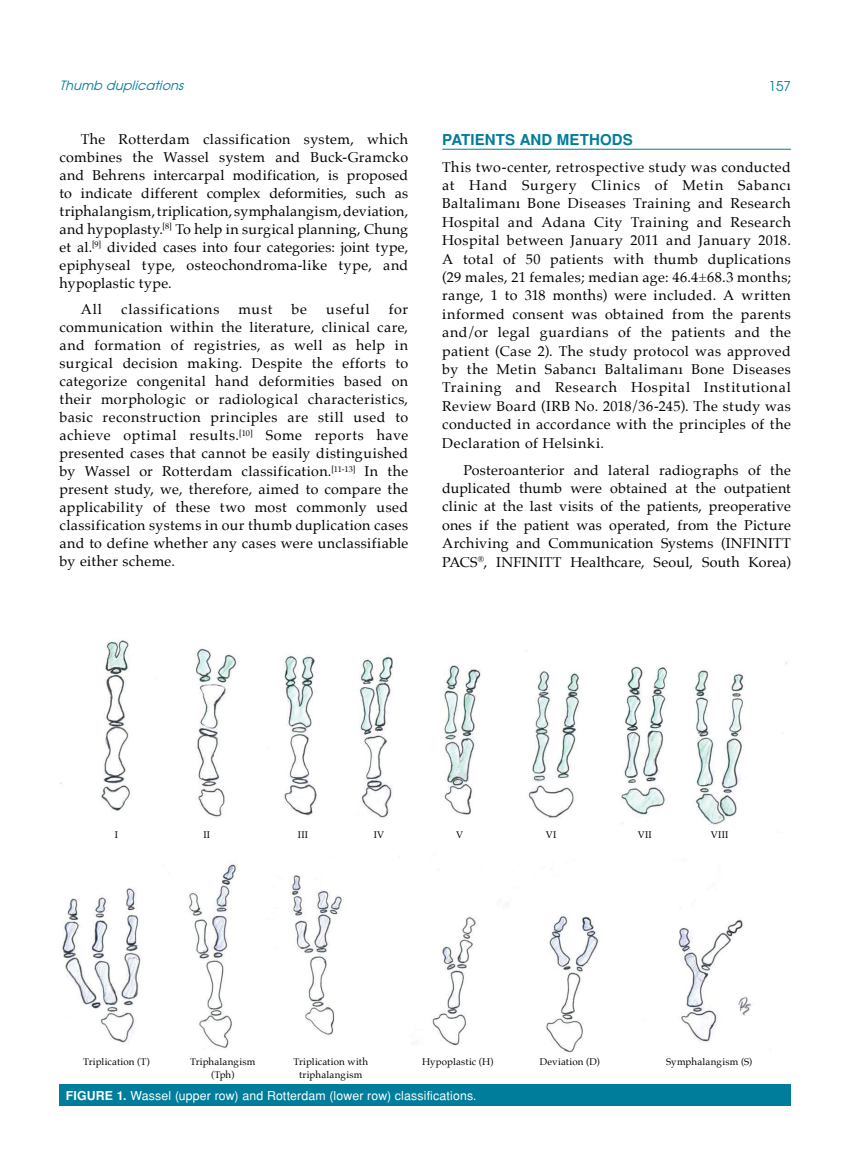
<style>
.page{position:relative;width:859px;height:1170px;background:#fff}
.page>*{position:absolute;margin:0;border:0;box-sizing:border-box;transform-origin:0 0}
.t1{font:700 15px "Helvetica Tr";letter-spacing:.005em;color:#007d9a}
.t2{font:14.25px/18px "Palatino";letter-spacing:.025em;color:#000;text-align:justify}
.t3{font:14.25px "Palatino";letter-spacing:.06em;color:#000}
.t4{font:13.5px "Avant Garde Tr";color:#007d9a}
.t5{font:italic 12.75px "Avant Garde Tr";color:#007d9a}
.t6{font:12.3px "Helvetica Normal Tr";letter-spacing:.01em;color:#fff}
.t7{font:9.75px/13px "Palatino";letter-spacing:.015em;color:#000;text-align:center}
.s1{font-family:"Helvetica Tr";font-weight:700}
</style>
<div class="page">
<hr style="left:442px;top:149px;width:349px;height:1px;background:#007d9a">
<img style="left:60px;top:640px;width:727px;height:413px">
<div style="left:60px;top:1084px;width:731px;height:22px;background:#007d9a"></div>
<p class="t5" style="left:60px;top:78px;width:129px">Thumb duplications</p>
<p class="t4" style="left:768px;top:77px;width:24px">157</p>
<p class="t2" style="left:60px;top:130px;width:350px;text-indent:21px">The Rotterdam classification system, which combines the Wassel system and Buck-Gramcko and Behrens intercarpal modification, is proposed to indicate different complex deformities, such as triphalangism, triplication, symphalangism, deviation, and hypoplasty.<sup>[8]</sup> To help in surgical planning, Chung et al.<sup>[9]</sup> divided cases into four categories: joint type, epiphyseal type, osteochondroma-like type, and hypoplastic type.</p>
<p class="t2" style="left:81px;top:300px;width:23px">All</p>
<p class="t3" style="left:121px;top:297px;width:100px">classifications</p>
<p class="t2" style="left:239px;top:300px;width:35px">must</p>
<p class="t2" style="left:292px;top:300px;width:17px">be</p>
<p class="t2" style="left:326px;top:300px;width:45px">useful</p>
<p class="t1" style="left:442px;top:130px;width:192px">PATIENTS AND METHODS</p>
<p class="t2" style="left:442px;top:157px;width:350px;line-height:18.5px">This two-center, retrospective study was conducted at Hand Surgery Clinics of Metin Sabancı Baltalimanı Bone Diseases Training and Research Hospital and Adana City Training and Research Hospital between January 2011 and January 2018.<br>A total of 50 patients with thumb duplications (29 males, 21 females; median age: 46.4±68.3 months; range, 1 to 318 months) were included. A written informed consent was obtained from the parents and/or legal guardians of the patients and the patient (Case 2). The study protocol was approved by the Metin Sabancı Baltalimanı Bone Diseases Training and Research Hospital Institutional Review Board (IRB No. 2018/36-245). The study was conducted in accordance with the principles of the Declaration of Helsinki.</p>
<p class="t2" style="left:442px;top:460px;width:350px;line-height:18.5px;text-indent:21px">Posteroanterior and lateral radiographs of the duplicated thumb were obtained at the outpatient clinic at the last visits of the patients, preoperative ones if the patient was operated, from the Picture Archiving and Communication Systems (INFINITT PACS<sup>®</sup>, INFINITT Healthcare, Seoul, South Korea)</p>
<p class="t2" style="left:60px;top:300px;width:350px;text-indent:329px">for communication within the literature, clinical care, and formation of registries, as well as help in surgical decision making. Despite the efforts to categorize congenital hand deformities based on their morphologic or radiological characteristics, basic reconstruction principles are still used to achieve optimal results.<sup>[10]</sup> Some reports have presented cases that cannot be easily distinguished by Wassel or Rotterdam classification.<sup>[11-13]</sup> In the present study, we, therefore, aimed to compare the applicability of these two most commonly used classification systems in our thumb duplication cases and to define whether any cases were unclassifiable by either scheme.</p>
<p class="t7" style="left:115px;top:828px;width:5px">I</p>
<p class="t7" style="left:203px;top:828px;width:8px">II</p>
<p class="t7" style="left:298px;top:828px;width:12px">III</p>
<p class="t7" style="left:374px;top:828px;width:12px">IV</p>
<p class="t7" style="left:456px;top:828px;width:9px">V</p>
<p class="t7" style="left:546px;top:828px;width:12px">VI</p>
<p class="t7" style="left:638px;top:828px;width:16px">VII</p>
<p class="t7" style="left:711px;top:828px;width:19px">VIII</p>
<p class="t7" style="left:190px;top:1054px;width:67px">Triphalangism (Tph)</p>
<p class="t7" style="left:293px;top:1054px;width:76px">Triplication with triphalangism</p>
<p class="t7" style="left:422px;top:1054px;width:73px">Hypoplastic (H)</p>
<p class="t7" style="left:540px;top:1054px;width:62px">Deviation (D)</p>
<p class="t7" style="left:666px;top:1054px;width:87px">Symphalangism (S)</p>
<p class="t6" style="left:66px;top:1087px;width:412px"><span class="s1">FIGURE 1.</span> Wassel (upper row) and Rotterdam (lower row) classifications.</p>
<p class="t7" style="left:83px;top:1054px;width:68px">Triplication (T)</p>
</div>
